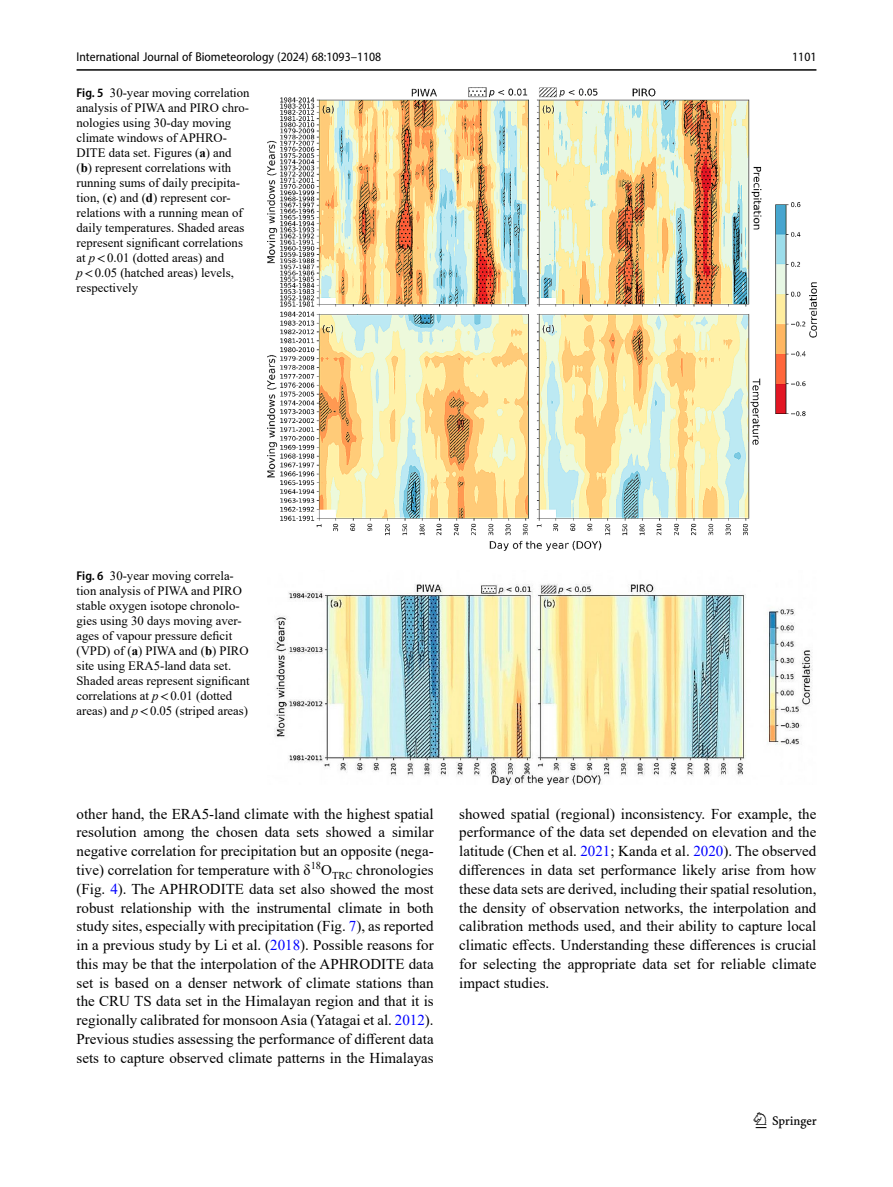
<style>
.page{position:relative;width:893px;height:1187px;background:#fff}
.page>*{position:absolute;margin:0;border:0;box-sizing:border-box;transform-origin:0 0}
.t1{font:22.5px "Springnew";color:#000}
.Body_Text{font:15px/18.8px "Times New Roman";color:#000;text-align:justify}
.Figure_Caption_Side{font:12.75px/15px "Times New Roman";color:#000}
.t2{font:semi-condensed 12.75px "Myriad Pro";color:#000}
.s1{font-family:"Myriad Pro";font-weight:600;font-stretch:semi-condensed}
.s2{font-weight:700}
.s3{font-style:italic}
.s4{font-family:"STIX"}
.s5{color:#00f}
</style>
<div class="page">
<hr style="left:77px;top:69px;width:739px;height:2px;background:#000">
<img style="left:274px;top:584px;width:539px;height:200px">
<img style="left:268px;top:87px;width:548px;height:463px">
<p class="t2" style="left:77px;top:49px;width:306px">International Journal of Biometeorology (2024) 68:1093–1108</p>
<p class="Figure_Caption_Side" style="left:77px;top:84px;width:174px"><span class="s1">Fig. 5</span> 30-year moving correlation analysis of PIWA and PIRO chro&shy;nologies using 30-day moving climate windows of APHRO-<br>DITE data set. Figures (<span class="s2">a</span>) and (<span class="s2">b</span>) represent correlations with running sums of daily precipita&shy;tion, (<span class="s2">c</span>) and (<span class="s2">d</span>) represent cor&shy;relations with a running mean of daily temperatures. Shaded areas represent significant correlations at <span class="s3">p</span><span class="s4">&lt;</span>0.01 (dotted areas) and <span class="s3">p</span><span class="s4">&lt;</span>0.05 (hatched areas) levels, respectively</p>
<p class="t2" style="left:792px;top:49px;width:26px">1101</p>
<p class="Figure_Caption_Side" style="left:77px;top:567px;width:175px"><span class="s1">Fig. 6</span> 30-year moving correla&shy;tion analysis of PIWA and PIRO stable oxygen isotope chronolo&shy;gies using 30 days moving aver&shy;ages of vapour pressure deficit (VPD) of (<span class="s2">a</span>) PIWA and (<span class="s2">b</span>) PIRO site using ERA5-land data set.<br>Shaded areas represent significant correlations at <span class="s3">p</span><span class="s4">&lt;</span>0.01 (dotted areas) and <span class="s3">p</span><span class="s4">&lt;</span>0.05 (striped areas)</p>
<p class="Body_Text" style="left:77px;top:803px;width:359px">other hand, the ERA5-land climate with the highest spatial resolution among the chosen data sets showed a similar negative correlation for precipitation but an opposite (nega&shy;tive) correlation for temperature with δ<sup>18</sup>O<sub>TRC</sub> chronologies (Fig. <span class="s5">4</span>). The APHRODITE data set also showed the most robust relationship with the instrumental climate in both study sites, especially with precipitation (Fig. <span class="s5">7</span>), as reported in a previous study by Li et al. (<span class="s5">2018</span>). Possible reasons for this may be that the interpolation of the APHRODITE data set is based on a denser network of climate stations than the CRU TS data set in the Himalayan region and that it is regionally calibrated for monsoon Asia (Yatagai et al. <span class="s5">2012</span>).<br>Previous studies assessing the performance of different data sets to capture observed climate patterns in the Himalayas</p>
<p class="Body_Text" style="left:459px;top:803px;width:359px">showed spatial (regional) inconsistency. For example, the performance of the data set depended on elevation and the latitude (Chen et al. <span class="s5">2021</span>; Kanda et al. <span class="s5">2020</span>). The observed differences in data set performance likely arise from how these data sets are derived, including their spatial resolution, the density of observation networks, the interpolation and calibration methods used, and their ability to capture local climatic effects. Understanding these differences is crucial for selecting the appropriate data set for reliable climate impact studies.</p>
<h1 class="t1" style="left:756px;top:1107px;width:63px">1 3</h1>
</div>
